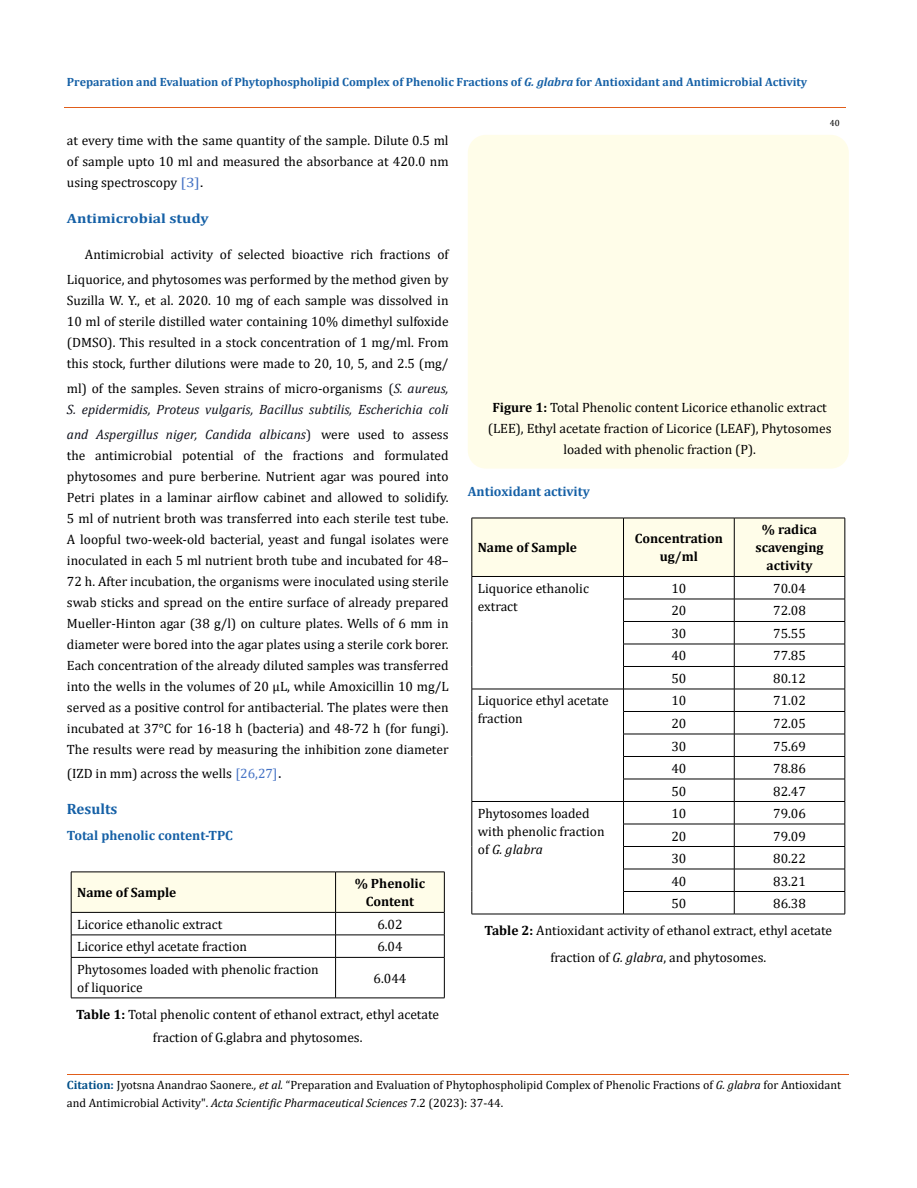
<style>
.page{position:relative;width:917px;height:1188px;background:#fff}
.page>*{position:absolute;margin:0;border:0;box-sizing:border-box;transform-origin:0 0}
.t1{font:700 15px "Cambria";color:#1560a6}
.t2{font:13.5px/21px "Cambria";color:#000}
.t3{font:italic 13.5px/21px "Cambria";color:#0e101a}
.t4{font:700 13.5px/18px "Cambria";color:#000;text-align:center}
.t5{font:700 13.5px "Cambria";color:#1560a6}
.t6{font:700 13.5px "Cambria";color:#1560a6;scale:1.15 1}
.t7{font:12px/18px "Cambria";color:#000}
.t8{font:700 12px "Cambria";color:#1560a6}
.t9{font:9px "Cambria";color:#000}
.s1{font-style:italic}
.s2{color:#4472c4}
.s3{font-style:normal;color:#000}
.s4{font-style:normal}
.s5{font-style:italic;color:#0e101a}
.s6{color:#0e101a}
.s7{font-family:"Calibri";font-size:16.5px;color:#0e101a}
.s8{font-weight:700}
.s9{font-weight:700;color:#035089}
</style>
<div class="page">
<div style="left:468px;top:135px;width:380px;height:334px;background:#fffde9;border-radius:18px"></div>
<svg style="left:471px;top:518px;width:374px;height:396px"></svg>
<hr style="left:471px;top:914px;width:152px;height:1px;background:#000">
<hr style="left:623px;top:914px;width:111px;height:1px;background:#000">
<hr style="left:734px;top:914px;width:111px;height:1px;background:#000">
<hr style="left:64px;top:108px;width:781px;height:1px;background:#e05d1a">
<hr style="left:67px;top:1074px;width:781px;height:1px;background:#e05d1a">
<svg style="left:71px;top:872px;width:374px;height:85px"></svg>
<hr style="left:71px;top:957px;width:264px;height:1px;background:#000">
<hr style="left:71px;top:958px;width:1px;height:40px;background:#000">
<hr style="left:335px;top:957px;width:109px;height:1px;background:#000">
<hr style="left:335px;top:958px;width:1px;height:40px;background:#000">
<hr style="left:444px;top:958px;width:1px;height:40px;background:#000">
<hr style="left:71px;top:998px;width:264px;height:1px;background:#000">
<hr style="left:335px;top:998px;width:109px;height:1px;background:#000">
<p class="t8" style="left:67px;top:73px;width:741px">Preparation and Evaluation of Phytophospholipid Complex of Phenolic Fractions of <span class="s1">G. glabra</span> for Antioxidant and Antimicrobial Activity</p>
<p class="t9" style="left:829px;top:118px;width:11px">40</p>
<p class="t2" style="left:67px;top:130px;width:383px;text-align:justify">at every time with the same quantity of the sample. Dilute 0.5 ml of sample upto 10 ml and measured the absorbance at 420.0 nm using spectroscopy <span class="s2">[3]</span>.</p>
<p class="t6" style="left:67px;top:209px;width:125px">Antimicrobial study</p>
<p class="t2" style="left:67px;top:242px;width:383px;line-height:24.8px;text-align:right">Antimicrobial activity of selected bioactive rich fractions of<br>Liquorice, and phytosomes was performed by the method given by</p>
<p class="t2" style="left:67px;top:290px;width:383px;text-align:justify">Suzilla W. Y., et al. 2020. 10 mg of each sample was dissolved in 10 ml of sterile distilled water containing 10% dimethyl sulfoxide (DMSO). This resulted in a stock concentration of 1 mg/ml. From this stock, further dilutions were made to 20, 10, 5, and 2.5 (mg/</p>
<p class="t3" style="left:67px;top:377px;width:383px"><span class="s3">ml) of the samples. Seven strains of micro-organisms</span> <span class="s4">(</span>S. aureus,<br>S. epidermidis, Proteus vulgaris, Bacillus subtilis, Escherichia coli</p>
<p class="t2" style="left:67px;top:423px;width:383px;text-align:justify"><span class="s5">and Aspergillus niger, Candida albicans</span><span class="s6">)</span> were used to assess the antimicrobial potential of the fractions and formulated phytosomes and pure berberine. Nutrient agar was poured into Petri plates in a laminar airflow cabinet and allowed to solidify.<br>5 ml of nutrient broth was transferred into each sterile test tube.<br>A loopful two-week-old bacterial, yeast and fungal isolates were inoculated in each 5 ml nutrient broth tube and incubated for 48– 72 h. After incubation, the organisms were inoculated using sterile swab sticks and spread on the entire surface of already prepared Mueller-Hinton agar (38 g/l) on culture plates. Wells of 6 mm in diameter were bored into the agar plates using a sterile cork borer.<br>Each concentration of the already diluted samples was transferred into the wells in the volumes of 20 μL, while Amoxicillin 10 mg/L served as a positive control for antibacterial. The plates were then incubated at 37°C for 16-18 h (bacteria) and 48-72 h (for fungi).<br>The results were read by measuring the inhibition zone diameter</p>
<p class="t2" style="left:67px;top:763px;width:216px">(IZD in mm) across the wells <span class="s2">[26,27]</span><span class="s7">.</span></p>
<p class="t1" style="left:67px;top:799px;width:52px">Results</p>
<p class="t5" style="left:67px;top:826px;width:168px">Total phenolic content-TPC</p>
<p class="t4" style="left:77px;top:883px;width:101px">Name of Sample</p>
<p class="t4" style="left:355px;top:874px;width:72px">% Phenolic<br>Content</p>
<p class="t2" style="left:77px;top:914px;width:147px">Licorice ethanolic extract</p>
<p class="t2" style="left:377px;top:914px;width:27px">6.02</p>
<p class="t2" style="left:77px;top:936px;width:171px">Licorice ethyl acetate fraction</p>
<p class="t2" style="left:377px;top:936px;width:27px">6.04</p>
<p class="t2" style="left:77px;top:960px;width:243px;line-height:18px">Phytosomes loaded with phenolic fraction of liquorice</p>
<p class="t2" style="left:373px;top:968px;width:34px">6.044</p>
<p class="t2" style="left:76px;top:1003px;width:364px;line-height:22.5px;text-align:center"><span class="s8">Table 1:</span> Total phenolic content of ethanol extract, ethyl acetate fraction of G.glabra and phytosomes.</p>
<p class="t2" style="left:488px;top:397px;width:345px;text-align:center"><span class="s8">Figure 1:</span> Total Phenolic content Licorice ethanolic extract (LEE), Ethyl acetate fraction of Licorice (LEAF), Phytosomes loaded with phenolic fraction (P).</p>
<p class="t5" style="left:468px;top:482px;width:124px">Antioxidant activity</p>
<p class="t4" style="left:478px;top:538px;width:101px">Name of Sample</p>
<p class="t4" style="left:634px;top:529px;width:90px">Concentration ug/ml</p>
<p class="t4" style="left:755px;top:520px;width:69px">% radica scavenging activity</p>
<p class="t2" style="left:478px;top:579px;width:113px;line-height:18px">Liquorice ethanolic extract</p>
<p class="t2" style="left:671px;top:578px;width:16px">10</p>
<p class="t2" style="left:773px;top:578px;width:34px">70.04</p>
<p class="t2" style="left:671px;top:600px;width:16px">20</p>
<p class="t2" style="left:773px;top:600px;width:34px">72.08</p>
<p class="t2" style="left:671px;top:623px;width:16px">30</p>
<p class="t2" style="left:773px;top:623px;width:34px">75.55</p>
<p class="t2" style="left:671px;top:645px;width:16px">40</p>
<p class="t2" style="left:773px;top:645px;width:34px">77.85</p>
<p class="t2" style="left:671px;top:668px;width:16px">50</p>
<p class="t2" style="left:773px;top:668px;width:34px">80.12</p>
<p class="t2" style="left:478px;top:692px;width:132px;line-height:18px">Liquorice ethyl acetate fraction</p>
<p class="t2" style="left:671px;top:690px;width:16px">10</p>
<p class="t2" style="left:773px;top:690px;width:34px">71.02</p>
<p class="t2" style="left:671px;top:713px;width:16px">20</p>
<p class="t2" style="left:773px;top:713px;width:34px">72.05</p>
<p class="t2" style="left:671px;top:735px;width:16px">30</p>
<p class="t2" style="left:773px;top:735px;width:34px">75.69</p>
<p class="t2" style="left:671px;top:758px;width:16px">40</p>
<p class="t2" style="left:773px;top:758px;width:34px">78.86</p>
<p class="t2" style="left:671px;top:780px;width:16px">50</p>
<p class="t2" style="left:773px;top:780px;width:34px">82.47</p>
<p class="t2" style="left:478px;top:804px;width:128px;line-height:18px">Phytosomes loaded with phenolic fraction of <span class="s1">G. glabra</span></p>
<p class="t2" style="left:671px;top:803px;width:16px">10</p>
<p class="t2" style="left:773px;top:803px;width:34px">79.06</p>
<p class="t2" style="left:671px;top:825px;width:16px">20</p>
<p class="t2" style="left:773px;top:825px;width:34px">79.09</p>
<p class="t2" style="left:671px;top:848px;width:16px">30</p>
<p class="t2" style="left:773px;top:848px;width:34px">80.22</p>
<p class="t2" style="left:671px;top:870px;width:16px">40</p>
<p class="t2" style="left:773px;top:870px;width:34px">83.21</p>
<p class="t2" style="left:671px;top:893px;width:16px">50</p>
<p class="t2" style="left:773px;top:893px;width:34px">86.38</p>
<p class="t2" style="left:484px;top:920px;width:349px"><span class="s8">Table 2:</span> Antioxidant activity of ethanol extract, ethyl acetate</p>
<p class="t2" style="left:550px;top:947px;width:217px">fraction of <span class="s1">G. glabra</span>, and phytosomes.</p>
<p class="t7" style="left:67px;top:1076px;width:775px"><span class="s9">Citation:</span> Jyotsna Anandrao Saonere<span class="s1">., et al.</span> “Preparation and Evaluation of Phytophospholipid Complex of Phenolic Fractions of <span class="s1">G. glabra</span> for Antioxidant and Antimicrobial Activity". <span class="s1">Acta Scientific Pharmaceutical Sciences</span> 7.2 (2023): 37-44.</p>
</div>
